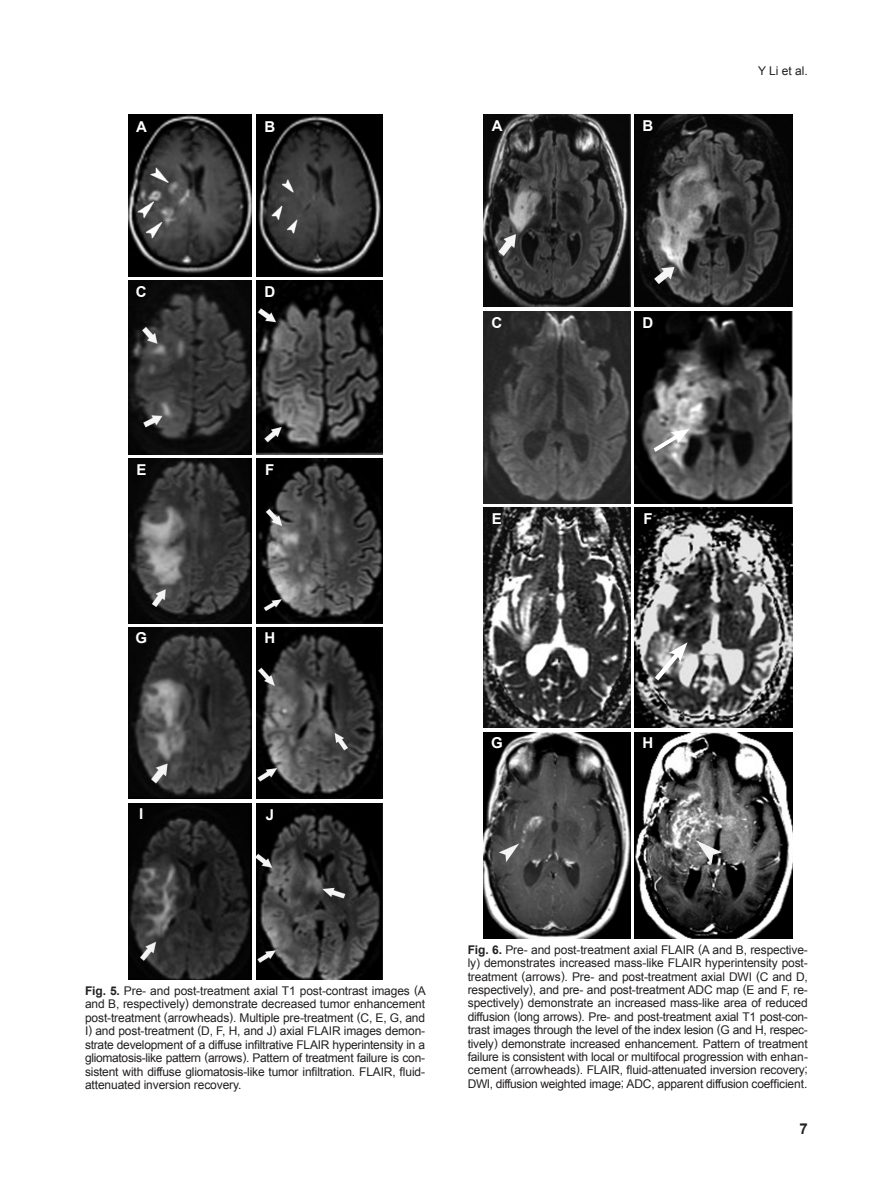
<style>
.page{position:relative;width:893px;height:1191px;background:#fff}
.page>*{position:absolute;margin:0;border:0;box-sizing:border-box;transform-origin:0 0}
.t1{font:700 15px "Arial";color:#fff}
.t2{font:700 15px "Arial";color:#231f20}
.t3{font:12px/13.4px "Arial";letter-spacing:-.015em;color:#231f20;text-align:justify}
.s1{font-weight:700}
</style>
<div class="page">
<img style="left:484px;top:115px;width:146px;height:192px">
<img style="left:634px;top:115px;width:158px;height:192px">
<img style="left:483px;top:311px;width:147px;height:192px">
<img style="left:634px;top:311px;width:158px;height:192px">
<img style="left:483px;top:507px;width:147px;height:221px">
<img style="left:634px;top:507px;width:158px;height:221px">
<img style="left:483px;top:732px;width:147px;height:206px">
<img style="left:634px;top:732px;width:158px;height:206px">
<img style="left:128px;top:115px;width:124px;height:161px">
<img style="left:256px;top:115px;width:126px;height:161px">
<img style="left:128px;top:280px;width:124px;height:174px">
<img style="left:256px;top:280px;width:126px;height:174px">
<img style="left:256px;top:458px;width:126px;height:165px">
<img style="left:128px;top:458px;width:124px;height:165px">
<img style="left:256px;top:803px;width:126px;height:176px">
<img style="left:128px;top:803px;width:123px;height:176px">
<img style="left:128px;top:628px;width:124px;height:171px">
<img style="left:256px;top:628px;width:126px;height:171px">
<svg style="left:649px;top:429px;width:41px;height:26px"></svg>
<svg style="left:650px;top:642px;width:37px;height:43px;background:#999"></svg>
<p class="t1" style="left:136px;top:117px;width:12px">A</p>
<p class="t1" style="left:264px;top:117px;width:12px">B</p>
<p class="t1" style="left:492px;top:116px;width:12px">A</p>
<p class="t1" style="left:643px;top:116px;width:12px">B</p>
<p class="t3" style="left:758px;top:64px;width:51px">Y Li et al.</p>
<p class="t1" style="left:136px;top:281px;width:12px">C</p>
<p class="t1" style="left:264px;top:281px;width:12px">D</p>
<p class="t1" style="left:491px;top:312px;width:12px">C</p>
<p class="t1" style="left:643px;top:312px;width:12px">D</p>
<p class="t1" style="left:136px;top:460px;width:12px">E</p>
<p class="t1" style="left:265px;top:460px;width:11px">F</p>
<p class="t1" style="left:492px;top:509px;width:12px">E</p>
<p class="t1" style="left:643px;top:509px;width:11px">F</p>
<p class="t1" style="left:136px;top:628px;width:13px">G</p>
<p class="t1" style="left:264px;top:628px;width:12px">H</p>
<p class="t1" style="left:491px;top:732px;width:13px">G</p>
<p class="t1" style="left:643px;top:732px;width:12px">H</p>
<p class="t1" style="left:139px;top:804px;width:6px">I</p>
<p class="t1" style="left:266px;top:804px;width:10px">J</p>
<p class="t3" style="left:85px;top:983px;width:342px"><span class="s1">Fig. 5.</span> Pre- and post-treatment axial T1 post-contrast images (A and B, respectively) demonstrate decreased tumor enhancement post-treatment (arrowheads). Multiple pre-treatment (C, E, G, and I) and post-treatment (D, F, H, and J) axial FLAIR images demon&shy;strate development of a diffuse infiltrative FLAIR hyperintensity in a gliomatosis-like pattern (arrows). Pattern of treatment failure is con&shy;sistent with diffuse gliomatosis-like tumor infiltration. FLAIR, fluid&shy;attenuated inversion recovery.</p>
<p class="t3" style="left:468px;top:943px;width:342px"><span class="s1">Fig. 6.</span> Pre- and post-treatment axial FLAIR (A and B, respective&shy;ly) demonstrates increased mass-like FLAIR hyperintensity post&shy;treatment (arrows). Pre- and post-treatment axial DWI (C and D, respectively), and pre- and post-treatment ADC map (E and F, re&shy;spectively) demonstrate an increased mass-like area of reduced diffusion (long arrows). Pre- and post-treatment axial T1 post-con&shy;trast images through the level of the index lesion (G and H, respec&shy;tively) demonstrate increased enhancement. Pattern of treatment failure is consistent with local or multifocal progression with enhan&shy;cement (arrowheads). FLAIR, fluid-attenuated inversion recovery; DWI, diffusion weighted image; ADC, apparent diffusion coefficient.</p>
<p class="t2" style="left:800px;top:1118px;width:10px">7</p>
</div>
